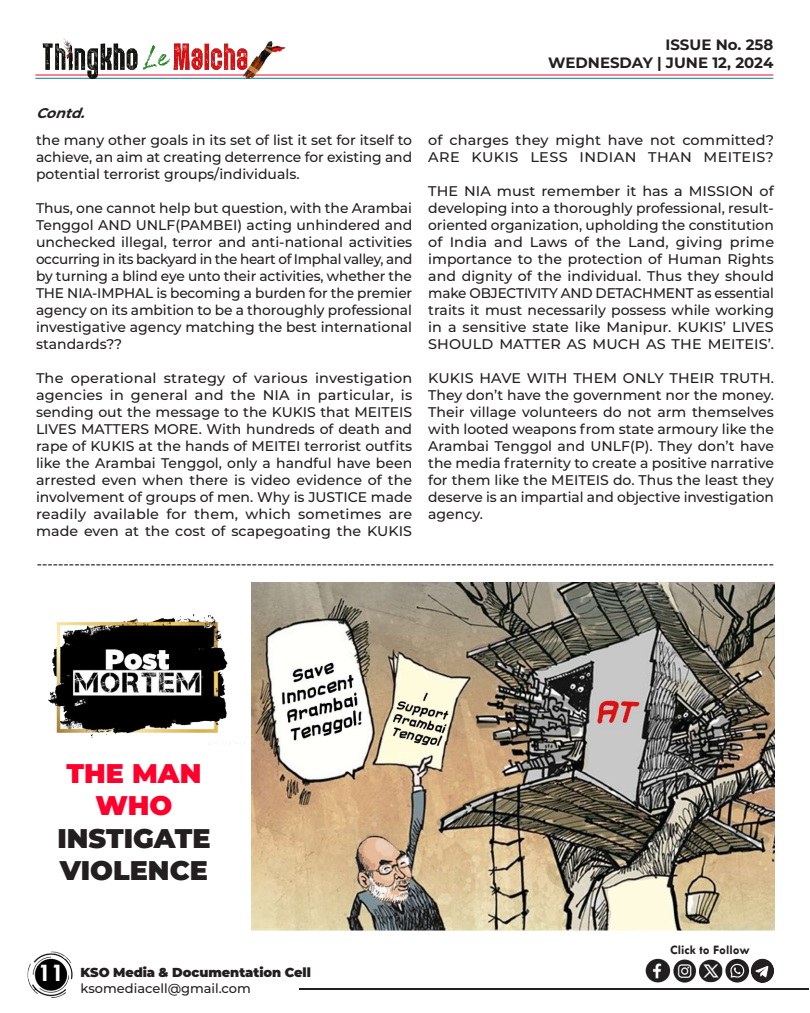
<style>
.page{position:relative;width:810px;height:1013px;background:#fff}
.page>*{position:absolute;margin:0;border:0;box-sizing:border-box;transform-origin:0 0}
.t1{font:900 27px/32.4px "Montserrat";color:#231f20}
.t2{font:900 27px/32.4px "Montserrat";color:#ff002d;text-align:center}
.t3{font:700 26px "Tw Cen";color:#fff}
.t4{font:700 15px/18px "Montserrat";color:#231f20;text-align:right}
.t5{font:500 14px/17px "Montserrat";color:#231f20;text-align:justify}
.t6{font:italic 700 14px "Montserrat";color:#231f20}
.t7{font:900 13px "Montserrat";letter-spacing:-.005em;color:#231f20}
.t8{font:500 13px "Montserrat";color:#231f20}
.t9{font:700 13px "Tw Cen";color:#231f20}
</style>
<div class="page">
<hr style="left:299px;top:988px;width:509px;height:1px;background:#231f20">
<img style="left:27px;top:951px;width:46px;height:47px">
<hr style="left:35px;top:74px;width:738px;height:1px;background:#ff002d">
<hr style="left:35px;top:78px;width:738px;height:1px;background:#00848b">
<img style="left:35px;top:38px;width:254px;height:41px">
<img style="left:645px;top:958px;width:129px;height:25px">
<img style="left:48px;top:614px;width:197px;height:129px">
<img style="left:252px;top:582px;width:523px;height:348px">
<p class="t6" style="left:36px;top:102px;width:56px">Contd.</p>
<p class="t5" style="left:36px;top:131px;width:378px">the many other goals in its set of list it set for itself to achieve, an aim at creating deterrence for existing and potential terrorist groups/individuals.</p>
<p class="t5" style="left:36px;top:199px;width:378px">Thus, one cannot help but question, with the Arambai Tenggol AND UNLF(PAMBEI) acting unhindered and unchecked illegal, terror and anti-national activities occurring in its backyard in the heart of Imphal valley, and by turning a blind eye unto their activities, whether the THE NIA-IMPHAL is becoming a burden for the premier agency on its ambition to be a thoroughly professional investigative agency matching the best international standards??</p>
<p class="t5" style="left:36px;top:369px;width:378px">The operational strategy of various investigation agencies in general and the NIA in particular, is sending out the message to the KUKIS that MEITEIS LIVES MATTERS MORE. With hundreds of death and rape of KUKIS at the hands of MEITEI terrorist outfits like the Arambai Tenggol, only a handful have been arrested even when there is video evidence of the involvement of groups of men. Why is JUSTICE made readily available for them, which sometimes are made even at the cost of scapegoating the KUKIS</p>
<p class="t4" style="left:548px;top:35px;width:227px">ISSUE No. 258<br>WEDNESDAY | JUNE 12, 2024</p>
<p class="t5" style="left:428px;top:131px;width:347px">of charges they might have not committed?<br>ARE KUKIS LESS INDIAN THAN MEITEIS?</p>
<p class="t5" style="left:428px;top:182px;width:347px">THE NIA must remember it has a MISSION of developing into a thoroughly professional, result&shy;oriented organization, upholding the constitution of India and Laws of the Land, giving prime importance to the protection of Human Rights and dignity of the individual. Thus they should make OBJECTIVITY AND DETACHMENT as essential traits it must necessarily possess while working in a sensitive state like Manipur. KUKIS’ LIVES SHOULD MATTER AS MUCH AS THE MEITEIS’.</p>
<p class="t5" style="left:428px;top:369px;width:347px">KUKIS HAVE WITH THEM ONLY THEIR TRUTH.<br>They don’t have the government nor the money.<br>Their village volunteers do not arm themselves with looted weapons from state armoury like the Arambai Tenggol and UNLF(P). They don’t have the media fraternity to create a positive narrative for them like the MEITEIS do. Thus the least they deserve is an impartial and objective investigation agency.</p>
<p class="t5" style="left:774px;top:575px;width:739px;rotate:-180deg">-----------------------------------------------------------------------------------------------------------------------------------------</p>
<h1 class="t2" style="left:67px;top:755px;width:136px">THE MAN<br>WHO</h1>
<h1 class="t1" style="left:57px;top:820px;width:155px">INSTIGATE<br>VIOLENCE</h1>
<h2 class="t3" style="left:38px;top:957px;width:28px">11</h2>
<p class="t7" style="left:81px;top:962px;width:232px">KSO Media &amp; Documentation Cell</p>
<p class="t8" style="left:81px;top:978px;width:172px">ksomediacell@gmail.com</p>
<p class="t9" style="left:670px;top:942px;width:81px">Click to Follow</p>
</div>
